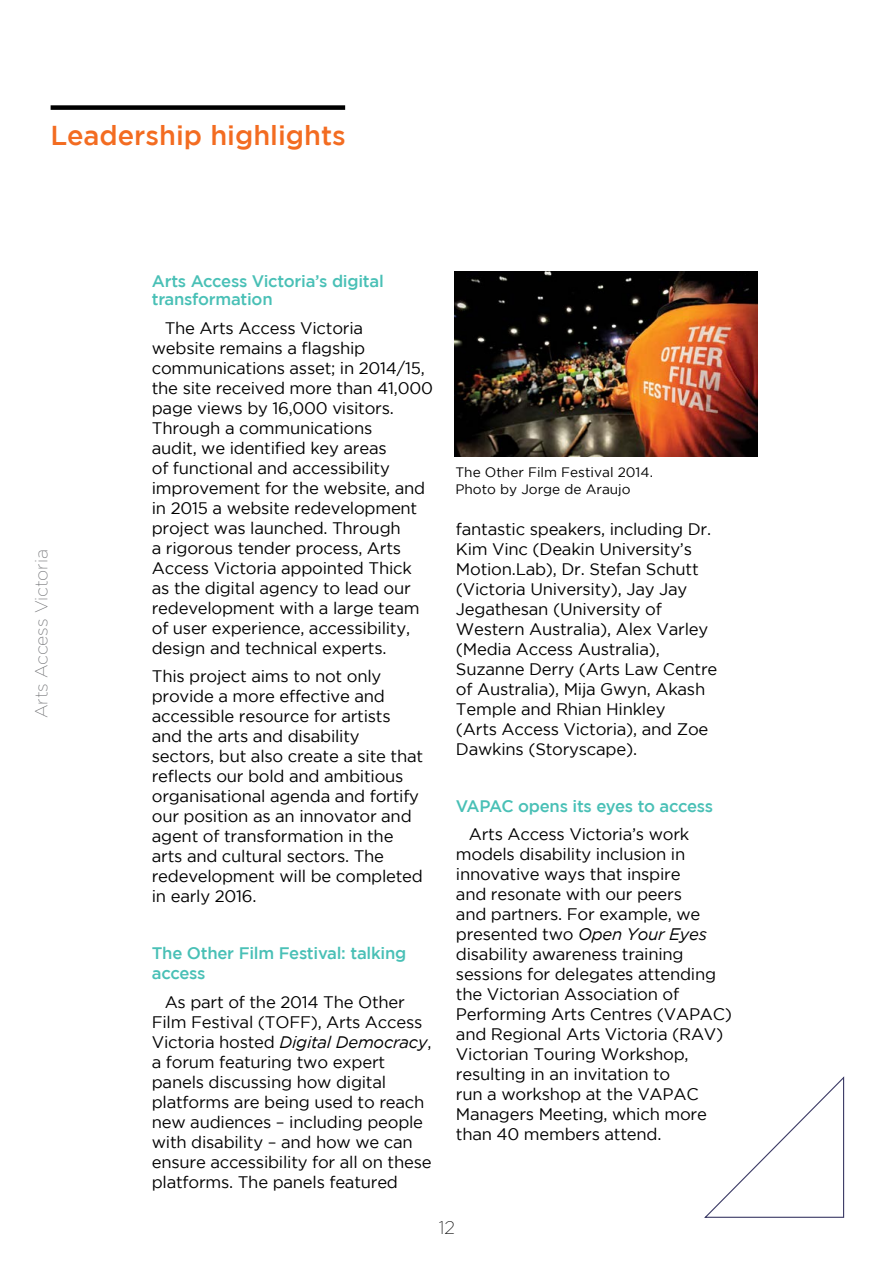
<style>
.page{position:relative;width:893px;height:1263px;background:#fff}
.page>*{position:absolute;margin:0;border:0;box-sizing:border-box;transform-origin:0 0}
.t1{font:500 27.3px "Gotham";color:#f36c21}
.t2{font:200 18.15px "Gotham";color:#000}
.t3{font:200 17.4px "Gotham";color:#6d6e71}
.t4{font:16.65px/20px "Gotham";letter-spacing:-.015em;color:#000}
.t5{font:500 16.65px/18.1px "Gotham";letter-spacing:-.015em;color:#49c0b6}
.t6{font:13.65px/16.4px "Gotham";color:#000}
.s1{font-style:italic}
</style>
<div class="page">
<svg style="left:704px;top:1076px;width:141px;height:142px"></svg>
<img style="left:455px;top:271px;width:302px;height:186px">
<div style="left:51px;top:105px;width:294px;height:5px;background:#000"></div>
<h1 class="t1" style="left:50px;top:119px;width:297px">Leadership highlights</h1>
<p class="t3" style="left:32px;top:718px;width:170px;rotate:-90deg">Arts Access Victoria</p>
<p class="t5" style="left:152px;top:272px;width:233px">Arts Access Victoria’s digital transformation</p>
<p class="t4" style="left:152px;top:318px;width:283px;text-indent:13px">The Arts Access Victoria<br>website remains a flagship communications asset; in 2014/15, the site received more than 41,000 page views by 16,000 visitors.<br>Through a communications<br>audit, we identified key areas<br>of functional and accessibility improvement for the website, and in 2015 a website redevelopment project was launched. Through<br>a rigorous tender process, Arts<br>Access Victoria appointed Thick as the digital agency to lead our redevelopment with a large team of user experience, accessibility, design and technical experts.</p>
<p class="t4" style="left:152px;top:666px;width:273px">This project aims to not only provide a more effective and accessible resource for artists and the arts and disability sectors, but also create a site that reflects our bold and ambitious organisational agenda and fortify our position as an innovator and agent of transformation in the arts and cultural sectors. The redevelopment will be completed in early 2016.</p>
<p class="t5" style="left:152px;top:943px;width:256px;line-height:20px">The Other Film Festival: talking access</p>
<p class="t4" style="left:152px;top:992px;width:281px;text-indent:13px">As part of the 2014 The Other<br>Film Festival (TOFF), Arts Access<br>Victoria hosted <span class="s1">Digital Democracy</span>, a forum featuring two expert panels discussing how digital platforms are being used to reach new audiences – including people with disability – and how we can ensure accessibility for all on these platforms. The panels featured</p>
<p class="t6" style="left:455px;top:464px;width:199px">The Other Film Festival 2014.<br>Photo by Jorge de Araujo</p>
<p class="t4" style="left:456px;top:518px;width:263px">fantastic speakers, including Dr.<br>Kim Vinc (Deakin University’s<br>Motion.Lab), Dr. Stefan Schutt (Victoria University), Jay Jay<br>Jegathesan (University of<br>Western Australia), Alex Varley (Media Access Australia),<br>Suzanne Derry (Arts Law Centre of Australia), Mija Gwyn, Akash<br>Temple and Rhian Hinkley<br>(Arts Access Victoria), and Zoe<br>Dawkins (Storyscape).</p>
<p class="t5" style="left:456px;top:796px;width:259px">VAPAC opens its eyes to access</p>
<p class="t4" style="left:456px;top:824px;width:278px;text-indent:13px">Arts Access Victoria’s work models disability inclusion in innovative ways that inspire<br>and resonate with our peers<br>and partners. For example, we presented two <span class="s1">Open Your Eyes </span>disability awareness training sessions for delegates attending the Victorian Association of<br>Performing Arts Centres (VAPAC) and Regional Arts Victoria (RAV)<br>Victorian Touring Workshop, resulting in an invitation to<br>run a workshop at the VAPAC<br>Managers Meeting, which more than 40 members attend.</p>
<p class="t2" style="left:439px;top:1218px;width:18px">12</p>
</div>
